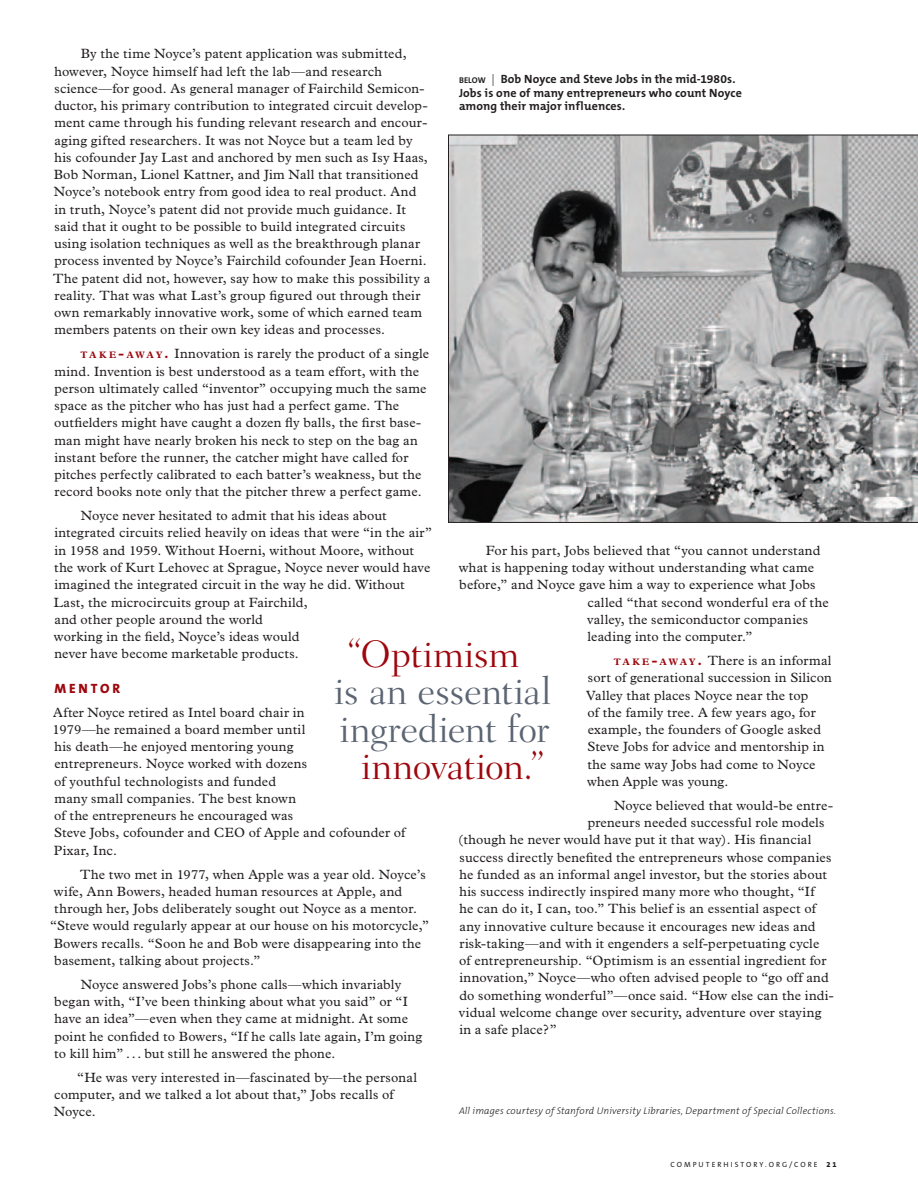
<style>
.page{position:relative;width:918px;height:1188px;background:#fff}
.page>*{position:absolute;margin:0;border:0;box-sizing:border-box;transform-origin:0 0}
.t1{font:300 39px/37.5px "Fairfield LH";letter-spacing:-.015em;color:#5c6573}
.t2{font:300 39px "Fairfield LH";letter-spacing:-.01em;color:#9d070d}
.t3{font:13.5px/17.2px "Plantin";letter-spacing:.015em;color:#231f20}
.t4{font:800 13.5px "The Mix B8";color:#9d070d}
.t5{font:700 12px/13.5px "The Mix B7";letter-spacing:.01em;color:#231f20}
.t6{font:italic 300 9.75px "The Mix B3";letter-spacing:.02em;color:#231f20}
.t7{font:7.5px "The Mix B5 Plain";letter-spacing:.265em;color:#231f20}
.s1{font-weight:700;font-size:9.45px;color:#9d070d}
.s2{font-weight:700;color:#9d070d}
.s3{font-size:8.4px}
.s4{font-family:"The Mix B3";font-weight:300}
.s5{font-family:"The Mix B8";font-weight:800}
</style>
<div class="page">
<svg style="left:448px;top:135px;width:470px;height:388px;background:#9c9c9d"></svg>
<p class="t3" style="left:53px;top:45px;width:378px;text-indent:28px">By the time Noyce’s patent application was submitted, however, Noyce himself had left the lab—and research science—for good. As general manager of Fairchild Semicon&shy;ductor, his primary contribution to integrated circuit develop&shy;ment came through his funding relevant research and encour&shy;aging gifted researchers. It was not Noyce but a team led by his cofounder Jay Last and anchored by men such as Isy Haas, Bob Norman, Lionel Kattner, and Jim Nall that transitioned Noyce’s notebook entry from good idea to real product. And in truth, Noyce’s patent did not provide much guidance. It said that it ought to be possible to build integrated circuits using isolation techniques as well as the breakthrough planar process invented by Noyce’s Fairchild cofounder Jean Hoerni.<br>The patent did not, however, say how to make this possibility a reality. That was what Last’s group figured out through their own remarkably innovative work, some of which earned team members patents on their own key ideas and processes.</p>
<p class="t3" style="left:54px;top:345px;width:376px;text-indent:26px"><span class="s1">T A K E</span> <span class="s2">-</span> <span class="s1">A W A Y</span> <span class="s2">.</span> Innovation is rarely the product of a single mind. Invention is best understood as a team effort, with the person ultimately called “inventor” occupying much the same space as the pitcher who has just had a perfect game. The outfielders might have caught a dozen fly balls, the first base&shy;man might have nearly broken his neck to step on the bag an instant before the runner, the catcher might have called for pitches perfectly calibrated to each batter’s weakness, but the record books note only that the pitcher threw a perfect game.</p>
<p class="t3" style="left:54px;top:507px;width:380px;text-indent:27px">Noyce never hesitated to admit that his ideas about integrated circuits relied heavily on ideas that were “in the air” in 1958 and 1959. Without Hoerni, without Moore, without the work of Kurt Lehovec at Sprague, Noyce never would have imagined the integrated circuit in the way he did. Without Last, the microcircuits group at Fairchild,<br>and other people around the world<br>working in the field, Noyce’s ideas would<br>never have become marketable products.</p>
<p class="t4" style="left:54px;top:681px;width:17px">MENTOR</p>
<p class="t3" style="left:53px;top:703px;width:354px">After Noyce retired as Intel board chair in<br>1979—he remained a board member until<br>his death—he enjoyed mentoring young<br>entrepreneurs. Noyce worked with dozens<br>of youthful technologists and funded<br>many small companies. The best known<br>of the entrepreneurs he encouraged was<br>Steve Jobs, cofounder and CEO of Apple and cofounder of Pixar, Inc.</p>
<p class="t3" style="left:80px;top:865px;width:347px">The two met in 1977, when Apple was a year old. Noyce’s</p>
<p class="t3" style="left:54px;top:883px;width:350px">wife, Ann Bowers, headed human resources at Apple, and</p>
<p class="t3" style="left:54px;top:900px;width:364px">through her, Jobs deliberately sought out Noyce as a mentor.</p>
<p class="t3" style="left:50px;top:917px;width:380px">“Steve would regularly appear at our house on his motorcycle,”</p>
<p class="t3" style="left:54px;top:934px;width:369px">Bowers recalls. “Soon he and Bob were disappearing into the</p>
<p class="t3" style="left:54px;top:952px;width:207px">basement, talking about projects.”</p>
<p class="t3" style="left:54px;top:976px;width:370px;text-indent:27px">Noyce answered Jobs’s phone calls—which invariably began with, “I’ve been thinking about what you said” or “I have an idea”—even when they came at midnight. At some point he confided to Bowers, “If he calls late again, I’m going to kill him” . . . but still he answered the phone.</p>
<p class="t3" style="left:54px;top:1069px;width:365px;text-indent:23px">“He was very interested in—fascinated by—the personal computer, and we talked a lot about that,” Jobs recalls of<br>Noyce.</p>
<p class="t5" style="left:459px;top:73px;width:284px"><span class="s3">BELOW</span> <span class="s4">|</span> Bob Noyce and Steve Jobs in the mid-1980s.<br>Jobs is one of many entrepreneurs who count Noyce among their major influences.</p>
<p class="t3" style="left:486px;top:542px;width:336px">For his part, Jobs believed that “you cannot understand</p>
<p class="t3" style="left:459px;top:559px;width:357px">what is happening today without understanding what came</p>
<p class="t3" style="left:459px;top:576px;width:358px">before,” and Noyce gave him a way to experience what Jobs</p>
<p class="t3" style="left:588px;top:593px;width:243px">called “that second wonderful era of the</p>
<p class="t3" style="left:587px;top:611px;width:222px">valley, the semiconductor companies</p>
<p class="t3" style="left:587px;top:628px;width:166px">leading into the computer.”</p>
<p class="t3" style="left:586px;top:652px;width:247px;text-indent:28px"><span class="s1">T A K E</span> <span class="s2">-</span> <span class="s1">A W A Y</span> <span class="s2">.</span> There is an informal sort of generational succession in Silicon Valley that places Noyce near the top<br>of the family tree. A few years ago, for example, the founders of Google asked Steve Jobs for advice and mentorship in the same way Jobs had come to Noyce when Apple was young.</p>
<p class="t3" style="left:614px;top:797px;width:220px">Noyce believed that would-be entre-</p>
<p class="t3" style="left:588px;top:814px;width:238px">preneurs needed successful role models</p>
<p class="t3" style="left:458px;top:831px;width:355px">(though he never would have put it that way). His financial</p>
<p class="t3" style="left:460px;top:848px;width:373px">success directly benefited the entrepreneurs whose companies</p>
<p class="t3" style="left:459px;top:866px;width:369px">he funded as an informal angel investor, but the stories about</p>
<p class="t3" style="left:459px;top:883px;width:357px">his success indirectly inspired many more who thought, “If</p>
<p class="t3" style="left:459px;top:900px;width:358px">he can do it, I can, too.” This belief is an essential aspect of</p>
<p class="t3" style="left:459px;top:917px;width:358px">any innovative culture because it encourages new ideas and</p>
<p class="t3" style="left:459px;top:935px;width:361px">risk-taking—and with it engenders a self-perpetuating cycle</p>
<p class="t3" style="left:459px;top:952px;width:369px">of entrepreneurship. “Optimism is an essential ingredient for</p>
<p class="t3" style="left:459px;top:969px;width:371px">innovation,” Noyce—who often advised people to “go off and</p>
<p class="t3" style="left:459px;top:986px;width:376px">do something wonderful”—once said. “How else can the indi-</p>
<p class="t3" style="left:459px;top:1004px;width:364px">vidual welcome change over security, adventure over staying</p>
<p class="t3" style="left:459px;top:1021px;width:99px">in a safe place?”</p>
<h1 class="t2" style="left:348px;top:632px;width:173px">“Optimism</h1>
<h1 class="t1" style="left:334px;top:673px;width:219px">is an essential ingredient for</h1>
<h1 class="t2" style="left:361px;top:744px;width:184px">innovation.”</h1>
<p class="t6" style="left:459px;top:1106px;width:379px">All images courtesy of Stanford University Libraries, Department of Special Collections.</p>
<p class="t7" style="left:671px;top:1160px;width:162px">COMPUTERHISTORY.ORG/CORE <span class="s5">21</span></p>
</div>
